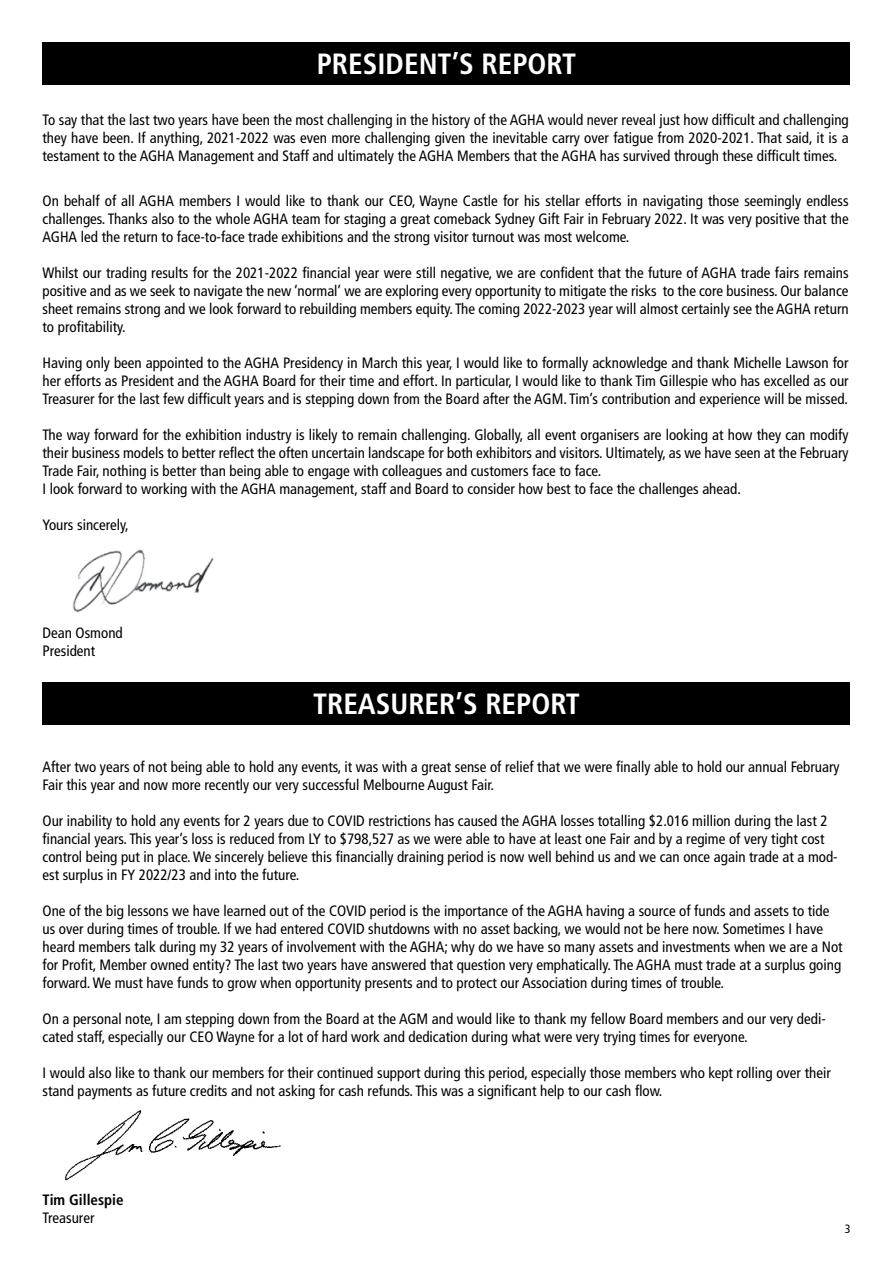
<style>
.page{position:relative;width:893px;height:1263px;background:#fff}
.page>*{position:absolute;margin:0;border:0;box-sizing:border-box;transform-origin:0 0}
.t1{font:700 condensed 29.25px "Frutiger";color:#fff}
.t2{font:condensed 15px/18px "Frutiger";color:#000}
.t3{font:700 condensed 15px "Frutiger";color:#000}
.t4{font:condensed 12px "Frutiger";color:#000}
</style>
<div class="page">
<div style="left:43px;top:43px;width:807px;height:42px;background:#000"></div>
<div style="left:43px;top:682px;width:807px;height:43px;background:#000"></div>
<img style="left:65px;top:1110px;width:216px;height:71px">
<img style="left:72px;top:549px;width:142px;height:64px">
<h1 class="t1" style="left:317px;top:47px;width:261px">PRESIDENT’S REPORT</h1>
<p class="t2" style="left:43px;top:111px;width:808px;text-align:justify">To say that the last two years have been the most challenging in the history of the AGHA would never reveal just how difficult and challenging they have been. If anything, 2021-2022 was even more challenging given the inevitable carry over fatigue from 2020-2021. That said, it is a testament to the AGHA Management and Staff and ultimately the AGHA Members that the AGHA has survived through these difficult times.</p>
<p class="t2" style="left:43px;top:192px;width:808px;text-align:justify">On behalf of all AGHA members I would like to thank our CEO, Wayne Castle for his stellar efforts in navigating those seemingly endless challenges. Thanks also to the whole AGHA team for staging a great comeback Sydney Gift Fair in February 2022. It was very positive that the AGHA led the return to face-to-face trade exhibitions and the strong visitor turnout was most welcome.</p>
<p class="t2" style="left:43px;top:264px;width:808px;text-align:justify">Whilst our trading results for the 2021-2022 financial year were still negative, we are confident that the future of AGHA trade fairs remains positive and as we seek to navigate the new ‘normal’ we are exploring every opportunity to mitigate the risks to the core business. Our balance sheet remains strong and we look forward to rebuilding members equity. The coming 2022-2023 year will almost certainly see the AGHA return to profitability.</p>
<p class="t2" style="left:43px;top:354px;width:808px;text-align:justify">Having only been appointed to the AGHA Presidency in March this year, I would like to formally acknowledge and thank Michelle Lawson for her efforts as President and the AGHA Board for their time and effort. In particular, I would like to thank Tim Gillespie who has excelled as our Treasurer for the last few difficult years and is stepping down from the Board after the AGM. Tim’s contribution and experience will be missed.</p>
<p class="t2" style="left:43px;top:426px;width:808px">The way forward for the exhibition industry is likely to remain challenging. Globally, all event organisers are looking at how they can modify their business models to better reflect the often uncertain landscape for both exhibitors and visitors. Ultimately, as we have seen at the February Trade Fair, nothing is better than being able to engage with colleagues and customers face to face.<br>I look forward to working with the AGHA management, staff and Board to consider how best to face the challenges ahead.</p>
<p class="t2" style="left:43px;top:516px;width:88px">Yours sincerely,</p>
<p class="t2" style="left:43px;top:624px;width:82px">Dean Osmond<br>President</p>
<h1 class="t1" style="left:313px;top:686px;width:268px">TREASURER’S REPORT</h1>
<p class="t2" style="left:43px;top:758px;width:799px">After two years of not being able to hold any events, it was with a great sense of relief that we were finally able to hold our annual February<br>Fair this year and now more recently our very successful Melbourne August Fair.</p>
<p class="t2" style="left:43px;top:812px;width:797px">Our inability to hold any events for 2 years due to COVID restrictions has caused the AGHA losses totalling $2.016 million during the last 2 financial years. This year’s loss is reduced from LY to $798,527 as we were able to have at least one Fair and by a regime of very tight cost control being put in place. We sincerely believe this financially draining period is now well behind us and we can once again trade at a mod&shy;est surplus in FY 2022/23 and into the future.</p>
<p class="t2" style="left:43px;top:902px;width:802px">One of the big lessons we have learned out of the COVID period is the importance of the AGHA having a source of funds and assets to tide us over during times of trouble. If we had entered COVID shutdowns with no asset backing, we would not be here now. Sometimes I have heard members talk during my 32 years of involvement with the AGHA; why do we have so many assets and investments when we are a Not for Profit, Member owned entity? The last two years have answered that question very emphatically. The AGHA must trade at a surplus going forward. We must have funds to grow when opportunity presents and to protect our Association during times of trouble.</p>
<p class="t2" style="left:43px;top:1010px;width:785px">On a personal note, I am stepping down from the Board at the AGM and would like to thank my fellow Board members and our very dedi&shy;cated staff, especially our CEO Wayne for a lot of hard work and dedication during what were very trying times for everyone.</p>
<p class="t2" style="left:43px;top:1064px;width:790px">I would also like to thank our members for their continued support during this period, especially those members who kept rolling over their stand payments as future credits and not asking for cash refunds. This was a significant help to our cash flow.</p>
<p class="t3" style="left:43px;top:1190px;width:83px">Tim Gillespie</p>
<p class="t2" style="left:43px;top:1208px;width:53px">Treasurer</p>
<p class="t4" style="left:845px;top:1222px;width:7px">3</p>
</div>
